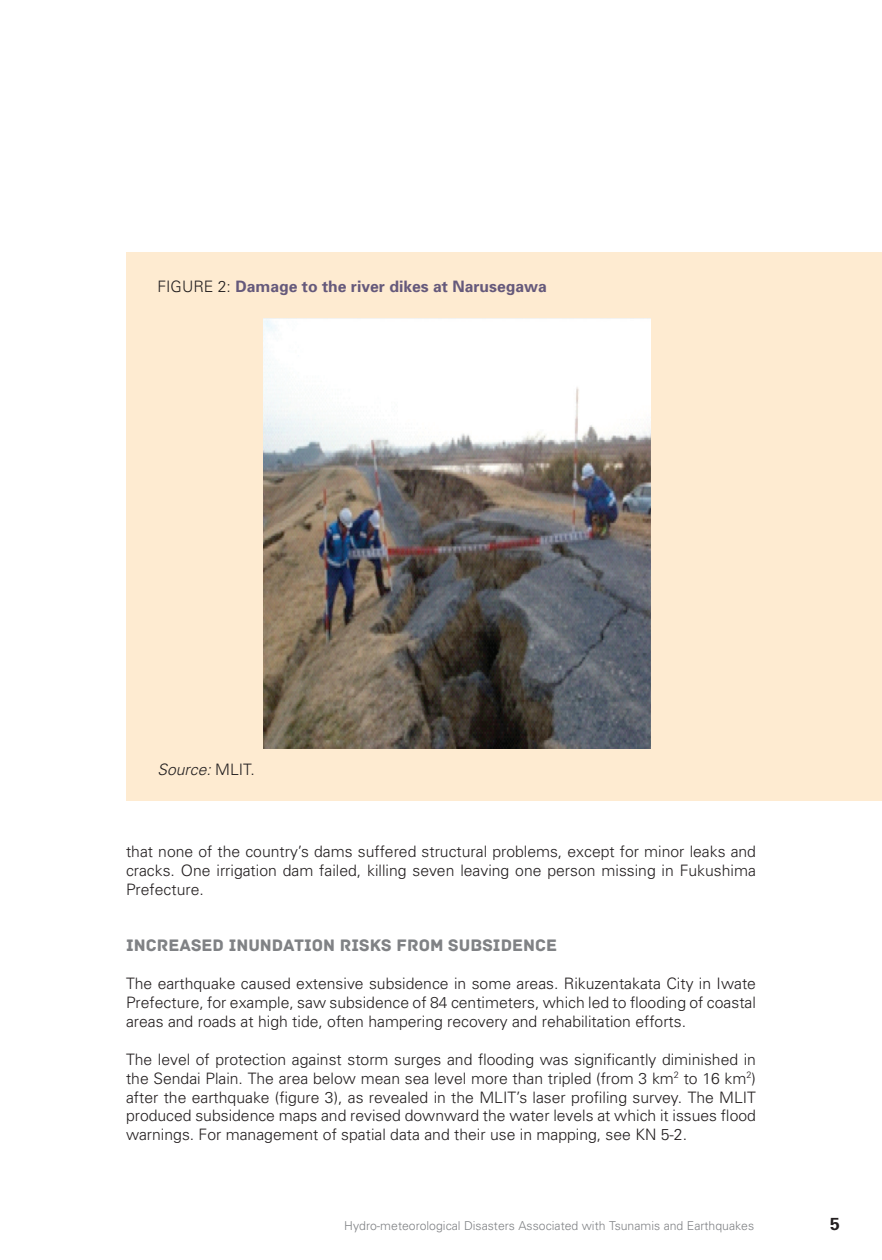
<style>
.page{position:relative;width:882px;height:1260px;background:#fff}
.page>*{position:absolute;margin:0;border:0;box-sizing:border-box;transform-origin:0 0}
.B_head{font:17.5px "Archive";color:#808285}
.t1{font:700 17.5px "Univers";color:#231f20}
.Body{font:300 15.75px/18.9px "Univers";color:#231f20;text-align:justify}
.t2{font:700 15.75px "Univers";color:#65597b}
.t3{font:italic 300 15.75px "Univers";color:#231f20}
.t4{font:300 12.25px "Univers";color:#808285}
.s1{font-weight:300;color:#231f20}
.s2{font-style:normal}
</style>
<div class="page">
<div style="left:126px;top:252px;width:756px;height:548px;background:#feebd1"></div>
<img style="left:264px;top:319px;width:387px;height:430px">
<p class="t2" style="left:158px;top:277px;width:391px"><span class="s1">FIGURE 2:</span> Damage to the river dikes at Narusegawa</p>
<p class="t3" style="left:158px;top:760px;width:99px">Source: <span class="s2">MLIT.</span></p>
<p class="Body" style="left:126px;top:842px;width:632px">that none of the country’s dams suffered structural problems, except for minor leaks and cracks. One irrigation dam failed, killing seven leaving one person missing in Fukushima Prefecture.</p>
<p class="B_head" style="left:126px;top:935px;width:433px">INCREASED INUNDATION RISKS FROM SUBSIDENCE</p>
<p class="Body" style="left:126px;top:974px;width:632px">The earthquake caused extensive subsidence in some areas. Rikuzentakata City in Iwate Prefecture, for example, saw subsidence of 84 centimeters, which led to flooding of coastal areas and roads at high tide, often hampering recovery and rehabilitation efforts.</p>
<p class="Body" style="left:126px;top:1050px;width:632px">The level of protection against storm surges and flooding was significantly diminished in the Sendai Plain. The area below mean sea level more than tripled (from 3 km<sup>2</sup> to 16 km<sup>2</sup>) after the earthquake (figure 3), as revealed in the MLIT’s laser profiling survey. The MLIT produced subsidence maps and revised downward the water levels at which it issues flood warnings. For management of spatial data and their use in mapping, see KN 5-2.</p>
<p class="t4" style="left:344px;top:1218px;width:412px">Hydro-meteorological Disasters Associated with Tsunamis and Earthquakes</p>
<p class="t1" style="left:830px;top:1213px;width:11px">5</p>
</div>
